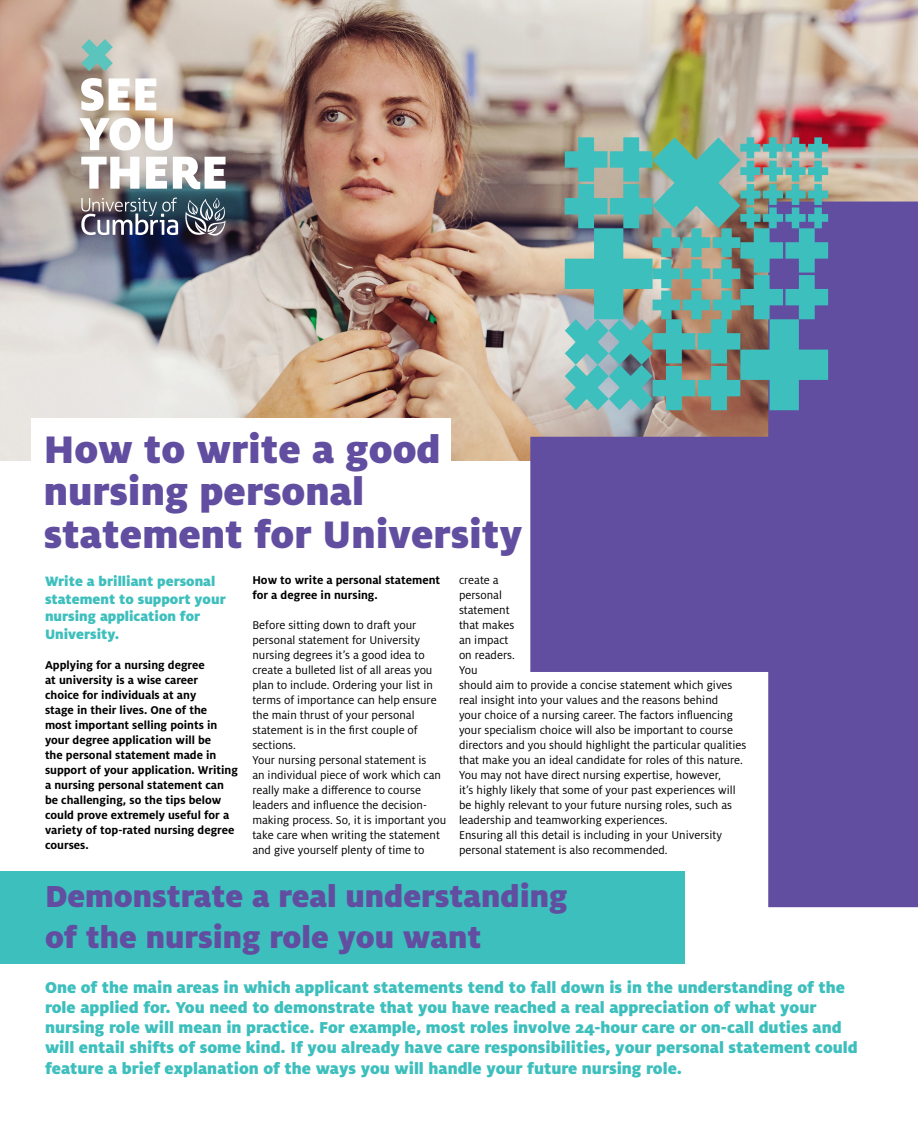
<style>
.page{position:relative;width:918px;height:1134px;background:#fff}
.page>*{position:absolute;margin:0;border:0;box-sizing:border-box;transform-origin:0 0}
.t1{font:900 42.5px/42.5px "Milo Pro";color:#624ea0}
.t2{font:900 33.75px "Milo Pro";color:#624ea0}
.t3{font:900 17.5px/20.2px "Milo Pro";color:#3dbfbd}
.t4{font:900 15px/17.5px "Milo Pro";color:#3dbfbd}
.t5{font:12.5px/15px "Milo Pro";color:#000001}
.t6{font:700 12.5px/15px "Milo Pro";color:#000001}
</style>
<div class="page">
<img style="left:0;top:0;width:918px;height:461px">
<svg style="left:530px;top:202px;width:388px;height:705px;fill:#624ea0"></svg>
<svg style="left:81px;top:198px;width:97px;height:37px"></svg>
<svg style="left:184px;top:198px;width:42px;height:43px;background:#5f6772"></svg>
<svg style="left:79px;top:78px;width:146px;height:111px"></svg>
<svg style="left:81px;top:39px;width:32px;height:32px"></svg>
<img style="left:565px;top:137px;width:263px;height:273px">
<div style="left:31px;top:418px;width:420px;height:109px;background:#fff"></div>
<div style="left:0;top:872px;width:684px;height:92px;background:#3dbfbd"></div>
<p class="t1" style="left:44px;top:428px;width:398px">How to write a good nursing personal</p>
<p class="t1" style="left:44px;top:513px;width:480px">statement for University</p>
<p class="t4" style="left:45px;top:572px;width:182px">Write a brilliant personal statement to support your nursing application for<br>University.</p>
<p class="t6" style="left:45px;top:657px;width:194px">Applying for a nursing degree<br>at university is a wise career<br>choice for individuals at any<br>stage in their lives. One of the<br>most important selling points in your degree application will be<br>the personal statement made in support of your application. Writing a nursing personal statement can be challenging, so the tips below could prove extremely useful for a variety of top-rated nursing degree courses.</p>
<p class="t6" style="left:252px;top:572px;width:189px">How to write a personal statement for a degree in nursing.</p>
<p class="t5" style="left:252px;top:618px;width:186px">Before sitting down to draft your personal statement for University nursing degrees it’s a good idea to create a bulleted list of all areas you plan to include. Ordering your list in terms of importance can help ensure the main thrust of your personal statement is in the first couple of sections.</p>
<p class="t5" style="left:252px;top:753px;width:195px">Your nursing personal statement is<br>an individual piece of work which can really make a difference to course leaders and influence the decision&shy;making process. So, it is important you take care when writing the statement and give yourself plenty of time to</p>
<p class="t5" style="left:459px;top:573px;width:289px">create a<br>personal<br>statement<br>that makes<br>an impact<br>on readers.<br>You<br>should aim to provide a concise statement which gives real insight into your values and the reasons behind<br>your choice of a nursing career. The factors influencing your specialism choice will also be important to course directors and you should highlight the particular qualities that make you an ideal candidate for roles of this nature.<br>You may not have direct nursing expertise, however,<br>it’s highly likely that some of your past experiences will be highly relevant to your future nursing roles, such as leadership and teamworking experiences.</p>
<p class="t5" style="left:459px;top:828px;width:265px">Ensuring all this detail is including in your University personal statement is also recommended.</p>
<p class="t2" style="left:45px;top:877px;width:524px">Demonstrate a real understanding</p>
<p class="t2" style="left:45px;top:917px;width:438px">of the nursing role you want</p>
<p class="t3" style="left:45px;top:977px;width:814px">One of the main areas in which applicant statements tend to fall down is in the understanding of the role applied for. You need to demonstrate that you have reached a real appreciation of what your nursing role will mean in practice. For example, most roles involve 24-hour care or on-call duties and will entail shifts of some kind. If you already have care responsibilities, your personal statement could feature a brief explanation of the ways you will handle your future nursing role.</p>
</div>
